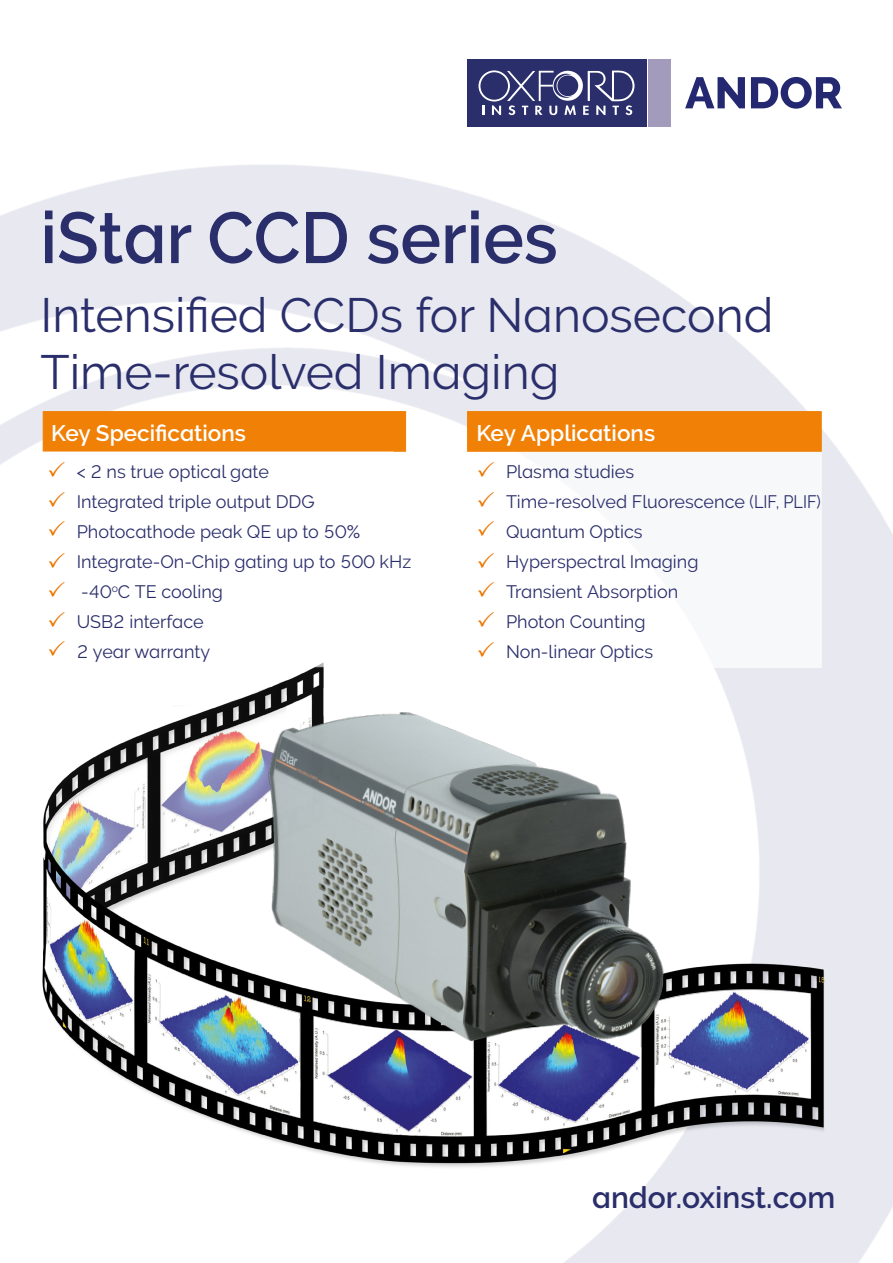
<style>
.page{position:relative;width:893px;height:1263px;background:#fff}
.page>*{position:absolute;margin:0;border:0;box-sizing:border-box;transform-origin:0 0}
.t1{font:700 72px "Oxford Raleway Semi";color:#2a2e6b;scale:.95 1}
.t2{font:48px/57px "Oxford Raleway Regular";color:#2a2e6b}
.t3{font:700 30px "Oxford Raleway Semi";color:#2a2e6b}
.t4{font:700 22.5px "Oxford Raleway Semi";color:#fff}
.t5{font:18px/30px "Oxford Raleway Regular";color:#2a2e6b}
</style>
<div class="page">
<img style="left:0;top:59px;width:893px;height:1204px">
<img style="left:36px;top:655px;width:795px;height:535px">
<img style="left:254px;top:695px;width:422px;height:365px">
<div style="left:467px;top:451px;width:355px;height:217px;background:#f7f8fa"></div>
<div style="left:467px;top:411px;width:355px;height:41px;background:#f08006;border:1px solid #f08006"></div>
<div style="left:43px;top:411px;width:363px;height:41px;background:#f08006;border:1px solid #f08006"></div>
<div style="left:39px;top:452px;width:355px;height:215px;background:#fff"></div>
<h1 class="t1" style="left:40px;top:196px;width:546px">iStar CCD series</h1>
<h2 class="t2" style="left:40px;top:287px;width:734px">Intensified CCDs for Nanosecond<br>Time-resolved Imaging</h2>
<p class="t4" style="left:51px;top:420px;width:196px">Key Specifications</p>
<p class="t4" style="left:476px;top:420px;width:180px">Key Applications</p>
<p class="t5" style="left:77px;top:456px;width:336px">&lt; 2 ns true optical gate<br>Integrated triple output DDG<br>Photocathode peak QE up to 50%<br>Integrate-On-Chip gating up to 500 kHz -40<sup>o</sup>C TE cooling<br>USB2 interface<br>2 year warranty</p>
<p class="t5" style="left:506px;top:456px;width:316px">Plasma studies<br>Time-resolved Fluorescence (LIF, PLIF)<br>Quantum Optics<br>Hyperspectral Imaging<br>Transient Absorption<br>Photon Counting<br>Non-linear Optics</p>
<h3 class="t3" style="left:592px;top:1180px;width:244px">andor.oxinst.com</h3>
</div>
